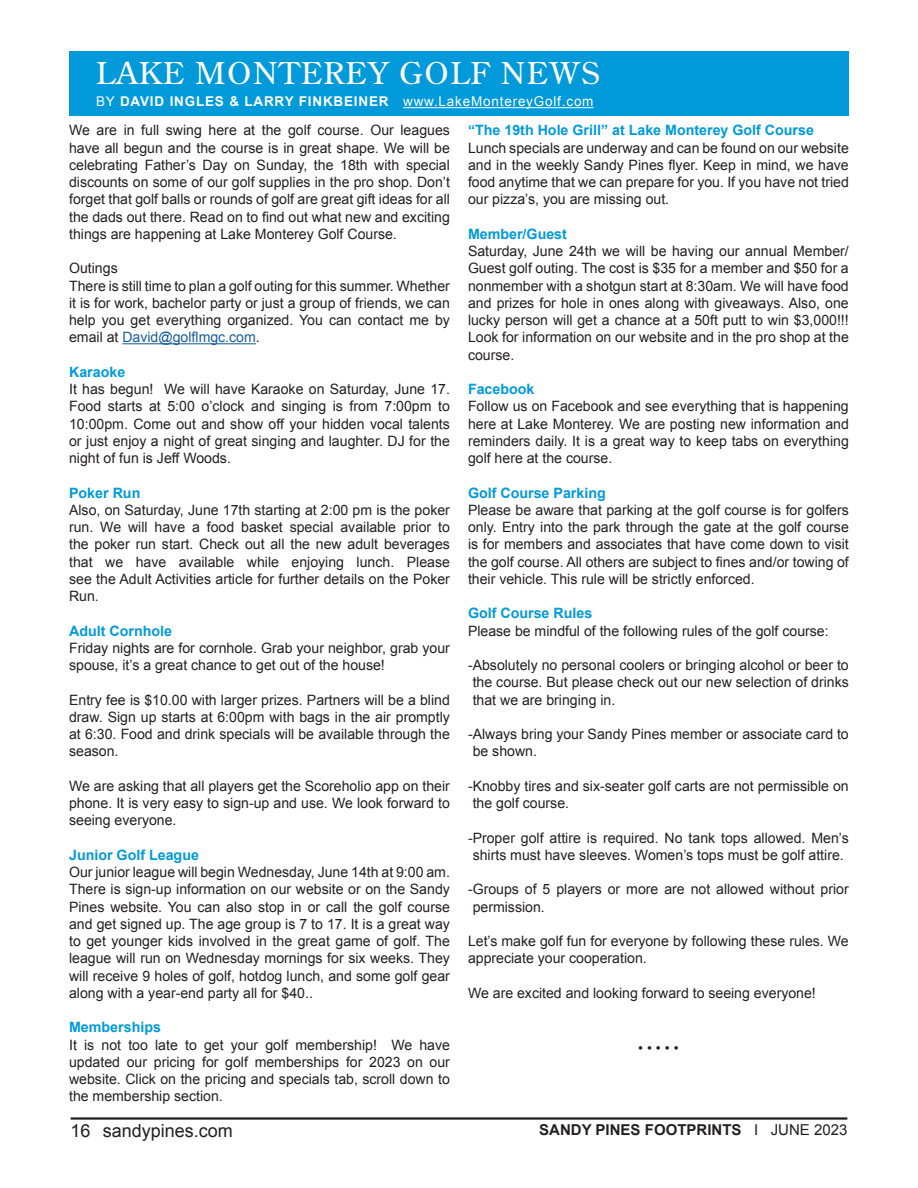
<style>
.page{position:relative;width:918px;height:1188px;background:#fff}
.page>*{position:absolute;margin:0;border:0;box-sizing:border-box;transform-origin:0 0}
.t1{font:30px "Century Old Style Std";letter-spacing:.04em;color:#fff;scale:1.08 1}
.t2{font:18px "Arial";color:#231f20}
.t3{font:700 15px "Arial";color:#231f20}
.t4{font:14.25px/17.2px "Arial";color:#231f20;text-align:justify}
.t5{font:700 14.25px "Arial";color:#009ada}
.t6{font:700 13.5px "Arial";letter-spacing:.06em;color:#fff}
.s1{font-weight:400}
.s2{color:#175d9e}
</style>
<div class="page">
<hr style="left:71px;top:1117px;width:776px;height:3px;background:#231f20">
<hr style="left:122px;top:343px;width:134px;height:1px;background:#175d9e">
<div style="left:69px;top:51px;width:780px;height:65px;background:#009ada"></div>
<hr style="left:403px;top:107px;width:191px;height:1px;background:#fff">
<h1 class="t1" style="left:96px;top:54px;width:467px">LAKE MONTEREY GOLF NEWS</h1>
<p class="t6" style="left:96px;top:93px;width:499px"><span class="s1">BY</span> DAVID INGLES &amp; LARRY FINKBEINER <span class="s1">www.LakeMontereyGolf.com</span></p>
<p class="t4" style="left:69px;top:122px;width:382px">We are in full swing here at the golf course. Our leagues have all begun and the course is in great shape. We will be celebrating Father’s Day on Sunday, the 18th with special discounts on some of our golf supplies in the pro shop. Don’t forget that golf balls or rounds of golf are great gift ideas for all the dads out there. Read on to find out what new and exciting things are happening at Lake Monterey Golf Course.</p>
<p class="t4" style="left:69px;top:260px;width:382px;text-align:left">Outings<br>There is still time to plan a golf outing for this summer. Whether it is for work, bachelor party or just a group of friends, we can help you get everything organized. You can contact me by email at <span class="s2">David@golflmgc.com</span>.</p>
<p class="t5" style="left:69px;top:362px;width:58px">Karaoke</p>
<p class="t4" style="left:69px;top:381px;width:382px">It has begun! We will have Karaoke on Saturday, June 17.<br>Food starts at 5:00 o’clock and singing is from 7:00pm to 10:00pm. Come out and show off your hidden vocal talents or just enjoy a night of great singing and laughter. DJ for the night of fun is Jeff Woods.</p>
<p class="t5" style="left:69px;top:483px;width:73px">Poker Run</p>
<p class="t4" style="left:69px;top:501px;width:382px">Also, on Saturday, June 17th starting at 2:00 pm is the poker run. We will have a food basket special available prior to the poker run start. Check out all the new adult beverages that we have available while enjoying lunch. Please see the Adult Activities article for further details on the Poker Run.</p>
<p class="t5" style="left:69px;top:621px;width:104px">Adult Cornhole</p>
<p class="t4" style="left:69px;top:639px;width:382px">Friday nights are for cornhole. Grab your neighbor, grab your spouse, it’s a great chance to get out of the house!</p>
<p class="t4" style="left:69px;top:691px;width:382px">Entry fee is $10.00 with larger prizes. Partners will be a blind draw. Sign up starts at 6:00pm with bags in the air promptly at 6:30. Food and drink specials will be available through the season.</p>
<p class="t4" style="left:69px;top:777px;width:382px">We are asking that all players get the Scoreholio app on their phone. It is very easy to sign-up and use. We look forward to seeing everyone.</p>
<p class="t5" style="left:69px;top:845px;width:131px">Junior Golf League</p>
<p class="t4" style="left:69px;top:864px;width:382px">Our junior league will begin Wednesday, June 14th at 9:00 am.<br>There is sign-up information on our website or on the Sandy Pines website. You can also stop in or call the golf course and get signed up. The age group is 7 to 17. It is a great way to get younger kids involved in the great game of golf. The league will run on Wednesday mornings for six weeks. They will receive 9 holes of golf, hotdog lunch, and some golf gear along with a year-end party all for $40..</p>
<p class="t5" style="left:69px;top:1018px;width:93px">Memberships</p>
<p class="t4" style="left:69px;top:1036px;width:382px">It is not too late to get your golf membership! We have updated our pricing for golf memberships for 2023 on our website. Click on the pricing and specials tab, scroll down to the membership section.</p>
<p class="t5" style="left:468px;top:121px;width:348px">“The 19th Hole Grill” at Lake Monterey Golf Course</p>
<p class="t4" style="left:468px;top:139px;width:382px">Lunch specials are underway and can be found on our website and in the weekly Sandy Pines flyer. Keep in mind, we have food anytime that we can prepare for you. If you have not tried our pizza’s, you are missing out.</p>
<p class="t5" style="left:468px;top:224px;width:100px">Member/Guest</p>
<p class="t4" style="left:468px;top:243px;width:382px">Saturday, June 24th we will be having our annual Member/ Guest golf outing. The cost is $35 for a member and $50 for a nonmember with a shotgun start at 8:30am. We will have food and prizes for hole in ones along with giveaways. Also, one lucky person will get a chance at a 50ft putt to win $3,000!!!<br>Look for information on our website and in the pro shop at the course.</p>
<p class="t5" style="left:468px;top:380px;width:68px">Facebook</p>
<p class="t4" style="left:468px;top:398px;width:382px">Follow us on Facebook and see everything that is happening here at Lake Monterey. We are posting new information and reminders daily. It is a great way to keep tabs on everything golf here at the course.</p>
<p class="t5" style="left:468px;top:483px;width:139px">Golf Course Parking</p>
<p class="t4" style="left:468px;top:501px;width:382px">Please be aware that parking at the golf course is for golfers only. Entry into the park through the gate at the golf course is for members and associates that have come down to visit the golf course. All others are subject to fines and/or towing of their vehicle. This rule will be strictly enforced.</p>
<p class="t5" style="left:468px;top:604px;width:126px">Golf Course Rules</p>
<p class="t4" style="left:468px;top:622px;width:362px">Please be mindful of the following rules of the golf course:</p>
<p class="t4" style="left:473px;top:657px;width:378px;text-indent:-5px">-Absolutely no personal coolers or bringing alcohol or beer to the course. But please check out our new selection of drinks that we are bringing in.</p>
<p class="t4" style="left:473px;top:726px;width:378px;text-indent:-5px">-Always bring your Sandy Pines member or associate card to be shown.</p>
<p class="t4" style="left:473px;top:777px;width:378px;text-indent:-5px">-Knobby tires and six-seater golf carts are not permissible on the golf course.</p>
<p class="t4" style="left:468px;top:829px;width:382px;text-align:center">-Proper golf attire is required. No tank tops allowed. Men’s shirts must have sleeves. Women’s tops must be golf attire.</p>
<p class="t4" style="left:473px;top:881px;width:378px;text-indent:-5px">-Groups of 5 players or more are not allowed without prior permission.</p>
<p class="t4" style="left:468px;top:933px;width:382px">Let’s make golf fun for everyone by following these rules. We appreciate your cooperation.</p>
<p class="t4" style="left:468px;top:984px;width:349px">We are excited and looking forward to seeing everyone!</p>
<p class="t4" style="left:638px;top:1040px;width:42px">• • • • •</p>
<p class="t2" style="left:71px;top:1119px;width:164px">16 sandypines.com</p>
<p class="t3" style="left:539px;top:1119px;width:310px">SANDY PINES FOOTPRINTS <span class="s1">I JUNE 2023</span></p>
</div>
